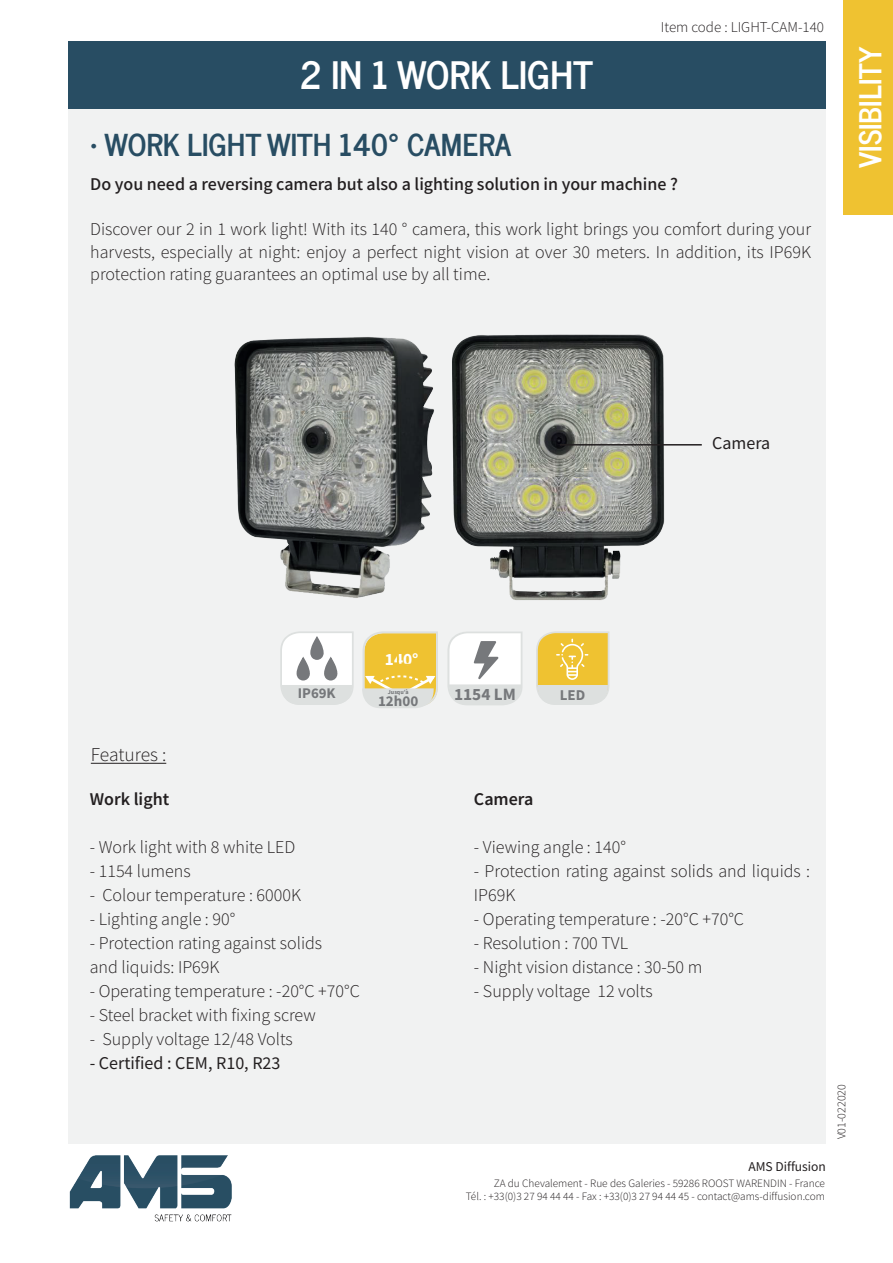
<style>
.page{position:relative;width:893px;height:1263px;background:#fff}
.page>*{position:absolute;margin:0;border:0;box-sizing:border-box;transform-origin:0 0}
.t1{font:700 37.5px "News Cycle";color:#fff}
.t2{font:700 30px "News Cycle";color:#284d63}
.t3{font:700 30px "News Cycle";color:#fff}
.t4{font:300 19.5px "Mada";letter-spacing:-.01em;color:#231f20}
.t5{font:300 18px/22.5px "Mada";color:#231f20}
.t6{font:500 18px "Mada";color:#231f20}
.t7{font:18px "Mada";color:#231f20}
.t8{font:600 18px "Mada";color:#231f20}
.t9{font:700 17.25px "Mada";color:#76787b}
.t10{font:700 17.25px "Mada";color:#fff}
.t11{font:300 15px "Mada";color:#231f20}
.t12{font:700 15px "Mada";color:#76787b}
.t13{font:700 14.85px "Mada";color:#76787b}
.t14{font:13.5px "Mada";color:#231f20}
.t15{font:300 12px "Mada";color:#231f20}
.t16{font:300 11.25px/13.5px "Mada";color:#231f20;text-align:right}
.t17{font:700 6px "Mada";color:#76787b}
</style>
<div class="page">
<div style="left:68px;top:108px;width:757px;height:1036px;background:#f1f2f2"></div>
<div style="left:68px;top:41px;width:757px;height:67px;background:#284d63"></div>
<div style="left:844px;top:0;width:49px;height:215px;background:#efc231"></div>
<img style="left:69px;top:1155px;width:163px;height:67px">
<svg style="left:280px;top:631px;width:74px;height:74px"></svg>
<svg style="left:536px;top:631px;width:73px;height:74px;background:#eacf76"></svg>
<svg style="left:447px;top:632px;width:76px;height:73px"></svg>
<img style="left:234px;top:337px;width:200px;height:261px">
<img style="left:452px;top:334px;width:213px;height:266px">
<svg style="left:362px;top:631px;width:76px;height:77px;background:#eacf74"></svg>
<hr style="left:91px;top:763px;width:75px;height:1px;background:#231f20">
<hr style="left:560px;top:444px;width:142px;height:2px;background:#231f20">
<h1 class="t1" style="left:300px;top:42px;width:294px">2 IN 1 WORK LIGHT</h1>
<h2 class="t2" style="left:90px;top:118px;width:423px">• WORK LIGHT WITH 140° CAMERA</h2>
<p class="t11" style="left:661px;top:19px;width:165px">Item code : LIGHT-CAM-140</p>
<p class="t6" style="left:90px;top:174px;width:589px">Do you need a reversing camera but also a lighting solution in your machine ?</p>
<p class="t5" style="left:90px;top:219px;width:722px;text-align:justify">Discover our 2 in 1 work light! With its 140 ° camera, this work light brings you comfort during your harvests, especially at night: enjoy a perfect night vision at over 30 meters. In addition, its IP69K protection rating guarantees an optimal use by all time.</p>
<h2 class="t3" style="left:844px;top:168px;width:122px;rotate:-90deg">VISIBILITY</h2>
<p class="t7" style="left:712px;top:433px;width:60px">Camera</p>
<p class="t10" style="left:385px;top:650px;width:35px">140°</p>
<p class="t13" style="left:298px;top:685px;width:39px">IP69K</p>
<p class="t9" style="left:454px;top:684px;width:64px">1154 LM</p>
<p class="t12" style="left:560px;top:686px;width:27px">LED</p>
<p class="t17" style="left:388px;top:689px;width:22px">Jusqu’à</p>
<p class="t12" style="left:378px;top:692px;width:42px">12h00</p>
<p class="t4" style="left:91px;top:744px;width:77px">Features :</p>
<p class="t8" style="left:90px;top:789px;width:81px">Work light</p>
<p class="t5" style="left:90px;top:836px;width:207px">- Work light with 8 white LED</p>
<p class="t5" style="left:90px;top:860px;width:103px">- 1154 lumens</p>
<p class="t5" style="left:90px;top:884px;width:213px">- Colour temperature : 6000K</p>
<p class="t5" style="left:90px;top:908px;width:147px">- Lighting angle : 90°</p>
<p class="t5" style="left:90px;top:932px;width:234px;line-height:24px">- Protection rating against solids and liquids: IP69K</p>
<p class="t5" style="left:90px;top:980px;width:272px">- Operating temperature : -20°C +70°C</p>
<p class="t5" style="left:90px;top:1004px;width:228px">- Steel bracket with fixing screw</p>
<p class="t5" style="left:90px;top:1028px;width:205px">- Supply voltage 12/48 Volts</p>
<p class="t7" style="left:90px;top:1053px;width:192px">- Certified : CEM, R10, R23</p>
<p class="t8" style="left:474px;top:789px;width:61px">Camera</p>
<p class="t5" style="left:474px;top:836px;width:153px">- Viewing angle : 140°</p>
<p class="t5" style="left:474px;top:860px;width:338px;line-height:24px">- Protection rating against solids and liquids :<br>IP69K</p>
<p class="t5" style="left:474px;top:908px;width:272px">- Operating temperature : -20°C +70°C</p>
<p class="t5" style="left:474px;top:932px;width:156px">- Resolution : 700 TVL</p>
<p class="t5" style="left:474px;top:956px;width:230px">- Night vision distance : 30-50 m</p>
<p class="t5" style="left:474px;top:980px;width:180px">- Supply voltage 12 volts</p>
<p class="t14" style="left:748px;top:1159px;width:79px">AMS Diffusion</p>
<p class="t16" style="left:466px;top:1177px;width:361px">ZA du Chevalement - Rue des Galeries - 59286 ROOST WARENDIN - France<br>Tél. : +33(0)3 27 94 44 44 - Fax : +33(0)3 27 94 44 45 - contact@ams-diffusion.com</p>
<p class="t15" style="left:835px;top:1139px;width:57px;rotate:-90deg">V01-022020</p>
</div>
